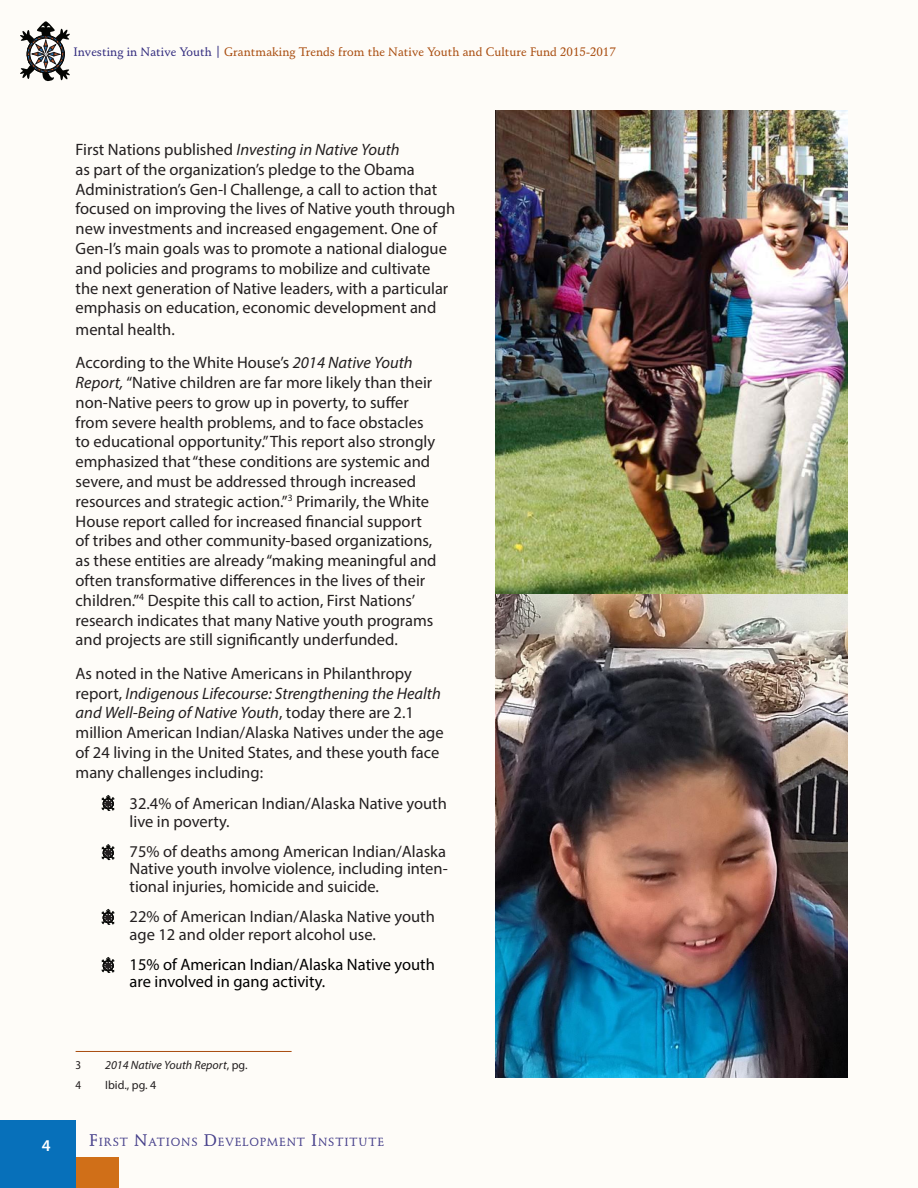
<style>
.page{position:relative;width:918px;height:1188px;background:#fefcf8}
.page>*{position:absolute;margin:0;border:0;box-sizing:border-box;transform-origin:0 0}
.Body_Copy{font:16.5px/19.8px "Myriad Pro";color:#231f20}
.t1{font:16.5px/17.9px "Myriad Pro";color:#000}
.t2{font:600 16.5px "Myriad Pro";color:#fff}
.t3{font:500 12px "Schneidler BT";color:#a84b0d}
.Footnotes{font:italic 12px "Myriad Pro";color:#231f20}
.Footnotes-2{font:12px "Myriad Pro";color:#231f20}
.Footnotes-3{font:semi-condensed 12px "Myriad Pro";color:#231f20}
.t4{font:500 11.55px "Schneidler BT";letter-spacing:.07em;color:#30297d}
.s1{color:#30297d}
.s2{font-style:italic}
.s3{font-style:normal}
.s4{font-size:16.5px}
</style>
<div class="page">
<div style="left:76px;top:1158px;width:43px;height:30px;background:#d06f18"></div>
<div style="left:0;top:1120px;width:76px;height:68px;background:#0770ba"></div>
<svg style="left:20px;top:21px;width:50px;height:60px"></svg>
<hr style="left:76px;top:1051px;width:216px;height:1px;background:#a84b0d">
<img style="left:496px;top:110px;width:351px;height:968px">
<svg style="left:101px;top:795px;width:14px;height:16px"></svg>
<svg style="left:101px;top:844px;width:14px;height:16px"></svg>
<svg style="left:101px;top:909px;width:14px;height:16px"></svg>
<svg style="left:101px;top:957px;width:14px;height:16px"></svg>
<p class="t3" style="left:73px;top:44px;width:544px"><span class="s1">Investing in Native Youth |</span> Grantmaking Trends from the Native Youth and Culture Fund 2015-2017</p>
<p class="Body_Copy" style="left:76px;top:139px;width:381px">First Nations published <span class="s2">Investing in Native Youth<br></span>as part of the organization’s pledge to the Obama Administration’s Gen-I Challenge, a call to action that focused on improving the lives of Native youth through new investments and increased engagement. One of Gen-I’s main goals was to promote a national dialogue and policies and programs to mobilize and cultivate the next generation of Native leaders, with a particular emphasis on education, economic development and</p>
<p class="Body_Copy" style="left:76px;top:319px;width:101px">mental health.</p>
<p class="Body_Copy" style="left:76px;top:353px;width:363px">According to the White House’s <span class="s2">2014 Native Youth Report,</span> “Native children are far more likely than their non-Native peers to grow up in poverty, to suffer from severe health problems, and to face obstacles to educational opportunity.” This report also strongly emphasized that “these conditions are systemic and severe, and must be addressed through increased resources and strategic action.”<sup>3</sup> Primarily, the White House report called for increased financial support of tribes and other community-based organizations, as these entities are already “making meaningful and often transformative differences in the lives of their children.”<sup>4</sup> Despite this call to action, First Nations’ research indicates that many Native youth programs and projects are still significantly underfunded.</p>
<p class="Body_Copy" style="left:76px;top:663px;width:370px">As noted in the Native Americans in Philanthropy report, <span class="s2">Indigenous Lifecourse: Strengthening the Health and Well-Being of Native Youth</span>, today there are 2.1 million American Indian/Alaska Natives under the age of 24 living in the United States, and these youth face many challenges including:</p>
<p class="Body_Copy" style="left:130px;top:794px;width:319px;line-height:17.9px;text-indent:-27px">• 32.4% of American Indian/Alaska Native youth live in poverty.</p>
<p class="Body_Copy" style="left:130px;top:842px;width:320px;line-height:17.9px;text-align:justify;text-indent:-27px">• 75% of deaths among American Indian/Alaska Native youth involve violence, including inten&shy;tional injuries, homicide and suicide.</p>
<p class="Body_Copy" style="left:130px;top:907px;width:307px;line-height:17.9px;text-indent:-27px">• 22% of American Indian/Alaska Native youth age 12 and older report alcohol use.</p>
<p class="t1" style="left:130px;top:955px;width:307px;text-indent:-27px">• 15% of American Indian/Alaska Native youth are involved in gang activity.</p>
<p class="Footnotes-3" style="left:76px;top:1057px;width:7px">3</p>
<p class="Footnotes" style="left:105px;top:1057px;width:144px">2014 Native Youth Report<span class="s3">, pg.</span></p>
<p class="Footnotes-3" style="left:76px;top:1077px;width:7px">4</p>
<p class="Footnotes-2" style="left:105px;top:1077px;width:53px">Ibid., pg. 4</p>
<p class="t2" style="left:42px;top:1135px;width:10px">4</p>
<p class="t4" style="left:89px;top:1135px;width:296px"><span class="s4">F</span>IRST <span class="s4">N</span>ATIONS <span class="s4">D</span>EVELOPMENT <span class="s4">I</span>NSTITUTE</p>
</div>
